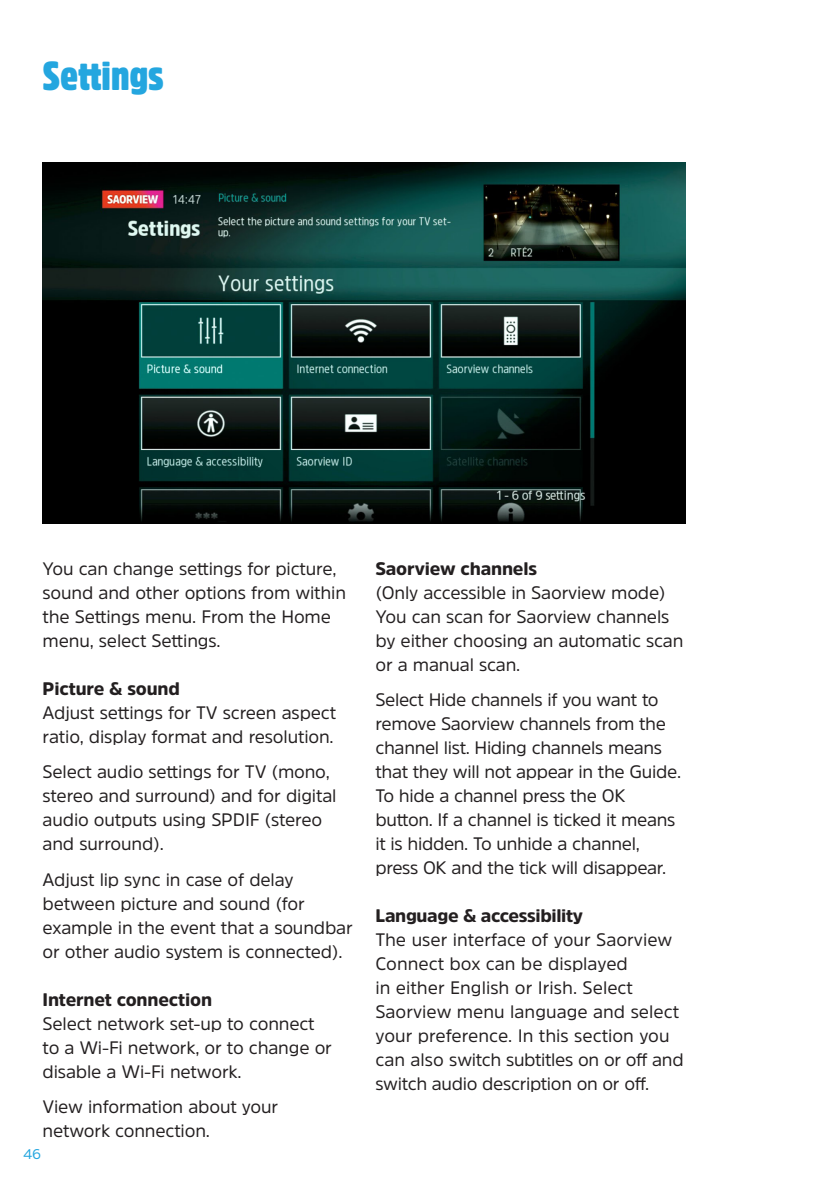
<style>
.page{position:relative;width:840px;height:1191px;background:#fff}
.page>*{position:absolute;margin:0;border:0;box-sizing:border-box;transform-origin:0 0}
.t1{font:900 40px "Amsi Pro Cond";color:#24a6df}
.t2{font:18px/24px "Amsi Pro";letter-spacing:-.01em;color:#231f20}
.t3{font:900 18px "Amsi Pro";letter-spacing:-.01em;color:#231f20}
.t4{font:14px "Amsi Pro";color:#24a6df}
</style>
<div class="page">
<img style="left:43px;top:162px;width:642px;height:361px">
<h1 class="t1" style="left:43px;top:49px;width:122px">Settings</h1>
<p class="t2" style="left:43px;top:556px;width:305px">You can change settings for picture, sound and other options from within the Settings menu. From the Home menu, select Settings.</p>
<p class="t3" style="left:43px;top:676px;width:139px">Picture &amp; sound</p>
<p class="t2" style="left:43px;top:700px;width:295px">Adjust settings for TV screen aspect ratio, display format and resolution.</p>
<p class="t2" style="left:43px;top:759px;width:295px">Select audio settings for TV (mono, stereo and surround) and for digital audio outputs using SPDIF (stereo and surround).</p>
<p class="t2" style="left:43px;top:867px;width:311px">Adjust lip sync in case of delay between picture and sound (for example in the event that a soundbar or other audio system is connected).</p>
<p class="t3" style="left:43px;top:987px;width:171px">Internet connection</p>
<p class="t2" style="left:43px;top:1011px;width:291px">Select network set-up to connect to a Wi-Fi network, or to change or disable a Wi-Fi network.</p>
<p class="t2" style="left:43px;top:1094px;width:237px">View information about your network connection.</p>
<p class="t4" style="left:23px;top:1144px;width:20px">46</p>
<p class="t3" style="left:375px;top:556px;width:163px">Saorview channels</p>
<p class="t2" style="left:375px;top:580px;width:309px">(Only accessible in Saorview mode)<br>You can scan for Saorview channels by either choosing an automatic scan or a manual scan.</p>
<p class="t2" style="left:375px;top:687px;width:307px">Select Hide channels if you want to remove Saorview channels from the channel list. Hiding channels means that they will not appear in the Guide.<br>To hide a channel press the OK button. If a channel is ticked it means it is hidden. To unhide a channel, press OK and the tick will disappear.</p>
<p class="t3" style="left:375px;top:903px;width:209px">Language &amp; accessibility</p>
<p class="t2" style="left:375px;top:927px;width:309px">The user interface of your Saorview Connect box can be displayed<br>in either English or Irish. Select Saorview menu language and select your preference. In this section you can also switch subtitles on or off and switch audio description on or off.</p>
</div>
